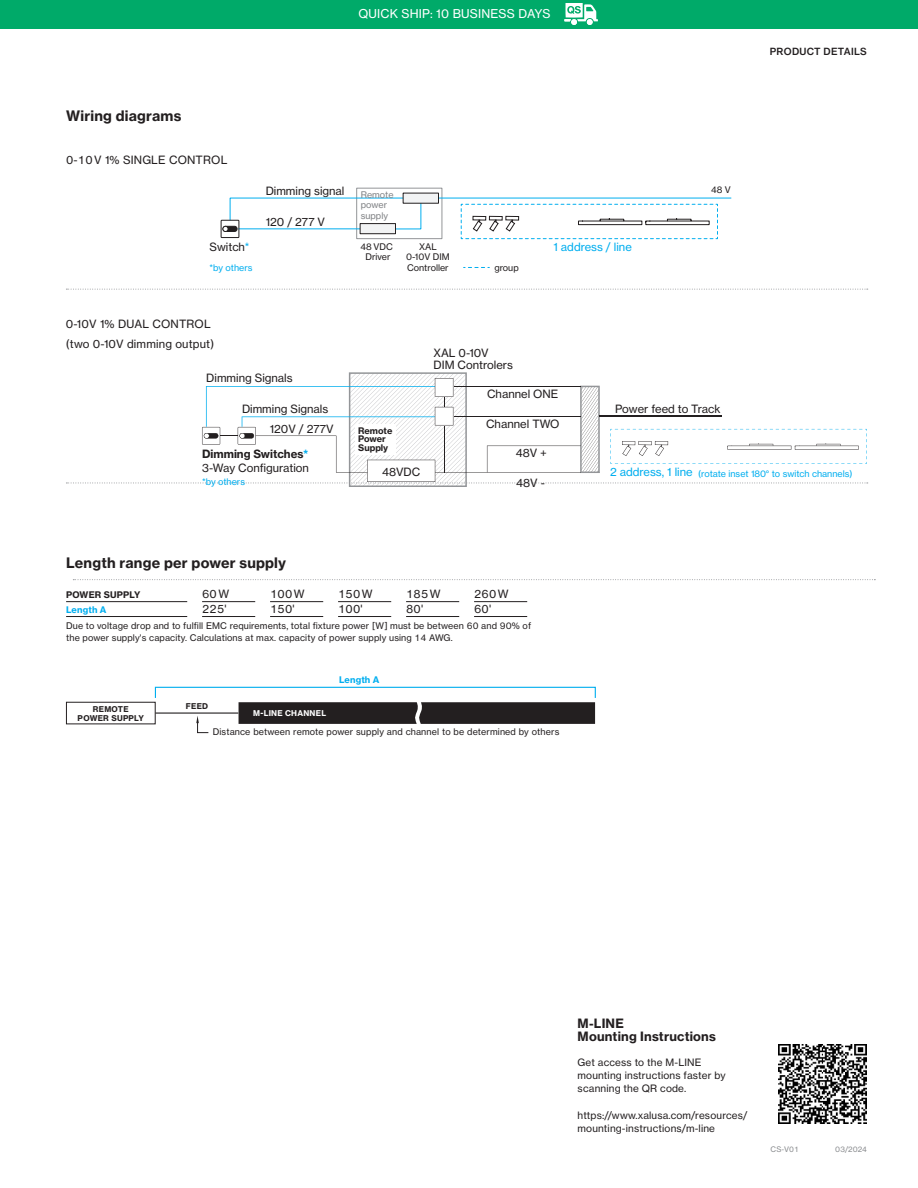
<style>
.page{position:relative;width:918px;height:1188px;background:#fff}
.page>*{position:absolute;margin:0;border:0;box-sizing:border-box;transform-origin:0 0}
.t1{font:14.25px "N Haas Grotesk TX Pro 75 Bd";letter-spacing:.015em;color:#231f20}
.text{font:12.75px "N Haas Grotesk TX Pro 75 Bd";letter-spacing:.015em;color:#231f20}
.t2{font:12px "N Haas Grotesk TX Pro 55 Rg";letter-spacing:.015em;color:#fff}
.t3{font:11.25px/13.5px "N Haas Grotesk TX Pro 55 Rg";color:#231f20}
.t4{font:11.25px "N Haas Grotesk TX Pro 55 Rg";color:#00aeef}
.text-2{font:10.05px/13.2px "N Haas Grotesk TX Pro 55 Rg";letter-spacing:.015em;color:#231f20}
.t5{font:9.75px "N Haas Grotesk TX Pro 65 Md";letter-spacing:.03em;color:#231f20}
.Table23_Text{font:9px/10.5px "N Haas Grotesk TX Pro 55 Rg";letter-spacing:.015em;color:#231f20;text-align:center}
.t6{font:9px "N Haas Grotesk TX Pro 55 Rg";color:#00aeef}
.t7{font:9px/9px "N Haas Grotesk TX Pro 75 Bd";color:#231f20}
.t8{font:9px/10.5px "N Haas Grotesk TX Pro 55 Rg";color:#808285}
.t9{font:9px "N Haas Grotesk TX Pro 75 Bd";letter-spacing:.015em;color:#00aeef}
.Table23_Text-2{font:7.8px "N Haas Grotesk TX Pro 75 Bd";letter-spacing:.03em;color:#231f20}
.Table23_Text-3{font:7.8px "N Haas Grotesk TX Pro 75 Bd";letter-spacing:.03em;color:#fff}
.t10{font:7.5px "N Haas Grotesk TX Pro 55 Rg";color:#8a8c8f}
.s1{color:#00aeef}
.s2{font-family:"N Haas Grotesk TX Pro 75 Bd"}
.s3{font-family:"N Haas Grotesk TX Pro 75 Bd";color:#00aeef}
.s4{font-size:11.25px}
</style>
<div class="page">
<div style="left:0;top:0;width:918px;height:29px;background:#00aa69"></div>
<svg style="left:565px;top:3px;width:33px;height:22px"></svg>
<svg style="left:66px;top:289px;width:802px;height:1px"></svg>
<hr style="left:66px;top:601px;width:121px;height:1px;background:#231f20">
<hr style="left:66px;top:616px;width:121px;height:1px;background:#231f20">
<hr style="left:202px;top:616px;width:53px;height:1px;background:#231f20">
<hr style="left:270px;top:616px;width:53px;height:1px;background:#231f20">
<hr style="left:338px;top:616px;width:53px;height:1px;background:#231f20">
<hr style="left:406px;top:616px;width:53px;height:1px;background:#231f20">
<hr style="left:474px;top:616px;width:53px;height:1px;background:#231f20">
<hr style="left:202px;top:601px;width:53px;height:1px;background:#231f20">
<hr style="left:270px;top:601px;width:53px;height:1px;background:#231f20">
<hr style="left:338px;top:601px;width:53px;height:1px;background:#231f20">
<hr style="left:406px;top:601px;width:53px;height:1px;background:#231f20">
<hr style="left:474px;top:601px;width:53px;height:1px;background:#231f20">
<svg style="left:73px;top:579px;width:802px;height:1px"></svg>
<img style="left:778px;top:1044px;width:89px;height:80px">
<div style="left:356px;top:188px;width:86px;height:51px;border:1px solid #939598"></div>
<div style="left:403px;top:193px;width:36px;height:11px;background:#f2f3f4"></div>
<svg style="left:221px;top:198px;width:510px;height:41px"></svg>
<svg style="left:464px;top:267px;width:25px;height:1px"></svg>
<svg style="left:66px;top:372px;width:802px;height:115px"></svg>
<hr style="left:487px;top:472px;width:94px;height:1px;background:#231f20">
<div style="left:66px;top:702px;width:89px;height:22px;border:1px solid #231f20"></div>
<svg style="left:239px;top:702px;width:356px;height:22px;background:#282425"></svg>
<hr style="left:155px;top:713px;width:83px;height:1px;background:#231f20">
<div style="left:155px;top:687px;width:441px;height:12px;border:1px solid #00aeef"></div>
<svg style="left:196px;top:716px;width:13px;height:17px"></svg>
<p class="t2" style="left:358px;top:6px;width:194px">QUICK SHIP: 10 BUSINESS DAYS</p>
<p class="t5" style="left:770px;top:45px;width:99px">PRODUCT DETAILS</p>
<p class="t1" style="left:66px;top:107px;width:117px">Wiring diagrams</p>
<p class="t3" style="left:66px;top:153px;width:163px">0-10 V 1% SINGLE CONTROL</p>
<p class="t3" style="left:210px;top:240px;width:41px">Switch<span class="s1">*</span></p>
<p class="t6" style="left:210px;top:262px;width:44px">*by others</p>
<p class="t3" style="left:266px;top:184px;width:80px">Dimming signal</p>
<p class="t3" style="left:266px;top:215px;width:61px">120 / 277 V</p>
<p class="t8" style="left:361px;top:189px;width:34px">Remote power supply</p>
<p class="Table23_Text" style="left:361px;top:241px;width:34px">48 VDC<br>Driver</p>
<p class="Table23_Text" style="left:406px;top:241px;width:45px">XAL<br>0-10V DIM<br>Controller</p>
<p class="t4" style="left:554px;top:240px;width:80px">1 address / line</p>
<p class="Table23_Text" style="left:494px;top:262px;width:26px">group</p>
<p class="Table23_Text" style="left:711px;top:184px;width:21px">48 V</p>
<p class="t3" style="left:66px;top:317px;width:146px">0-10V 1% DUAL CONTROL</p>
<p class="t3" style="left:66px;top:337px;width:150px">(two 0-10V dimming output)</p>
<p class="t3" style="left:206px;top:371px;width:88px">Dimming Signals</p>
<p class="t3" style="left:242px;top:402px;width:88px">Dimming Signals</p>
<p class="t3" style="left:270px;top:422px;width:65px">120V / 277V</p>
<p class="t3" style="left:202px;top:447px;width:108px"><span class="s2">Dimming Switches</span><span class="s3">*<br></span>3-Way Configuration</p>
<p class="t6" style="left:202px;top:476px;width:44px">*by others</p>
<p class="t7" style="left:358px;top:426px;width:36px">Remote<br>Power<br>Supply</p>
<p class="t3" style="left:382px;top:465px;width:40px">48VDC</p>
<p class="t3" style="left:434px;top:347px;width:81px;line-height:12px">XAL 0-10V<br>DIM Controlers</p>
<p class="t3" style="left:487px;top:387px;width:73px">Channel ONE</p>
<p class="t3" style="left:486px;top:417px;width:75px">Channel TWO</p>
<p class="t3" style="left:516px;top:447px;width:33px">48V +</p>
<p class="t3" style="left:516px;top:476px;width:30px">48V -</p>
<p class="t3" style="left:615px;top:402px;width:107px">Power feed to Track</p>
<p class="t6" style="left:610px;top:468px;width:244px"><span class="s4">2 address, 1 line</span> (rotate inset 180° to switch channels)</p>
<p class="t1" style="left:66px;top:553px;width:222px">Length range per power supply</p>
<p class="t7" style="left:66px;top:590px;width:76px">POWER SUPPLY</p>
<p class="t3" style="left:202px;top:588px;width:29px">60 W</p>
<p class="t3" style="left:270px;top:588px;width:36px">100 W</p>
<p class="t3" style="left:338px;top:588px;width:36px">150 W</p>
<p class="t3" style="left:406px;top:588px;width:36px">185 W</p>
<p class="t3" style="left:474px;top:588px;width:36px">260 W</p>
<p class="t9" style="left:66px;top:604px;width:42px">Length A</p>
<p class="t3" style="left:202px;top:603px;width:26px">225'</p>
<p class="t3" style="left:270px;top:603px;width:26px">150'</p>
<p class="t3" style="left:338px;top:603px;width:26px">100'</p>
<p class="t3" style="left:406px;top:603px;width:19px">80'</p>
<p class="t3" style="left:474px;top:603px;width:19px">60'</p>
<p class="Table23_Text" style="left:66px;top:620px;width:467px;line-height:12px;text-align:left">Due to voltage drop and to fulfill EMC requirements, total fixture power [W] must be between 60 and 90% of the power supply's capacity. Calculations at max. capacity of power supply using 14 AWG.</p>
<p class="Table23_Text-2" style="left:93px;top:704px;width:37px">REMOTE</p>
<p class="Table23_Text-2" style="left:78px;top:713px;width:68px">POWER SUPPLY</p>
<p class="Table23_Text-2" style="left:186px;top:701px;width:24px">FEED</p>
<p class="Table23_Text-3" style="left:253px;top:708px;width:74px">M-LINE CHANNEL</p>
<p class="t9" style="left:339px;top:674px;width:42px">Length A</p>
<p class="Table23_Text" style="left:213px;top:727px;width:348px">Distance between remote power supply and channel to be determined by others</p>
<p class="text" style="left:578px;top:1015px;width:48px">M-LINE</p>
<p class="text" style="left:578px;top:1029px;width:140px">Mounting Instructions</p>
<p class="text-2" style="left:578px;top:1055px;width:125px">Get access to the M-LINE</p>
<p class="text-2" style="left:578px;top:1069px;width:150px">mounting instructions faster by</p>
<p class="text-2" style="left:578px;top:1082px;width:110px">scanning the QR code.</p>
<p class="text-2" style="left:578px;top:1108px;width:171px">https://www.xalusa.com/resources/ mounting-instructions/m-line</p>
<p class="t10" style="left:771px;top:1145px;width:30px">CS-V01</p>
<p class="t10" style="left:835px;top:1145px;width:33px">03/2024</p>
</div>
